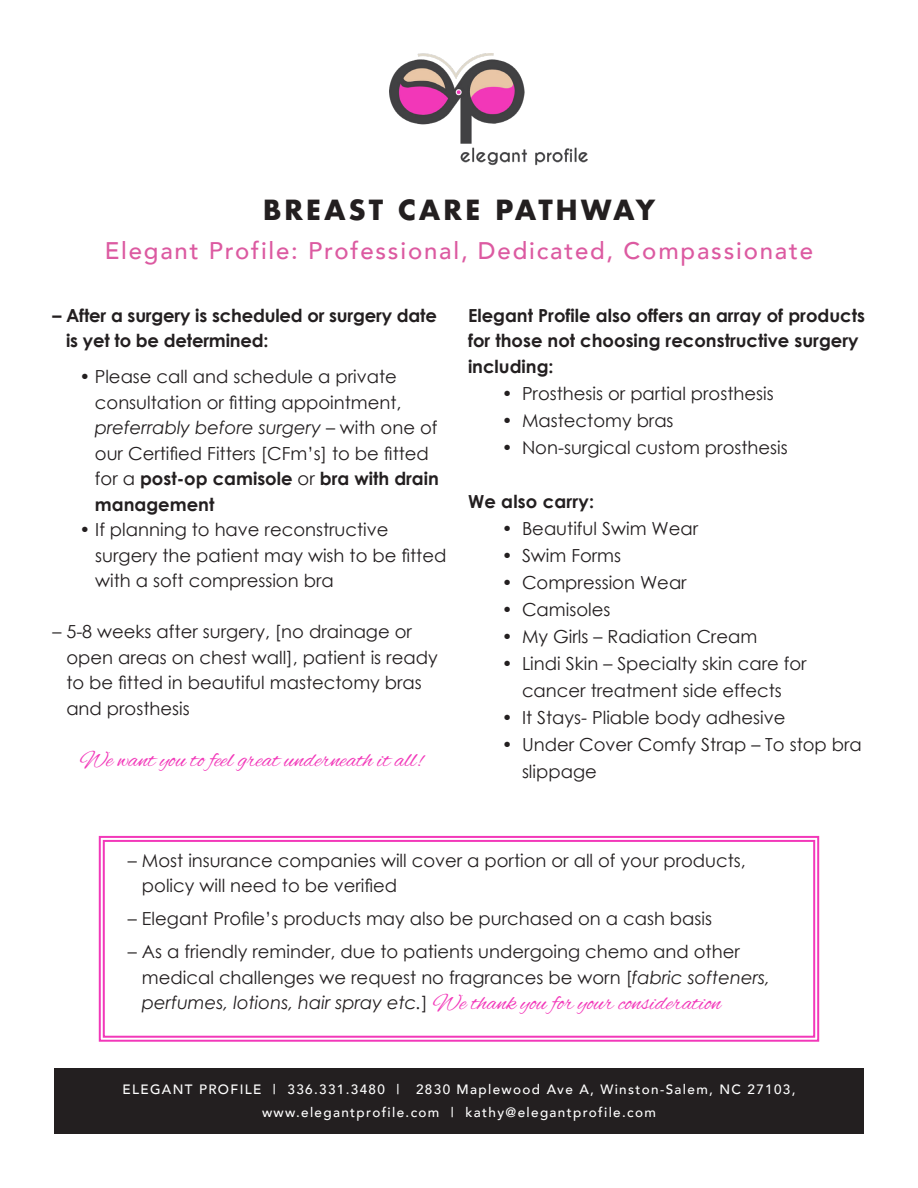
<style>
.page{position:relative;width:918px;height:1188px;background:#fff}
.page>*{position:absolute;margin:0;border:0;box-sizing:border-box;transform-origin:0 0}
.t1{font:700 27px "Futura";letter-spacing:.1em;color:#231f20}
.t2{font:500 24px "Avenir";letter-spacing:.075em;color:#dc5aa1}
.Heading{font:24px "Alex Brush";color:#f238b9}
.Paragraph{font:18px/25.5px "Century Gothic";color:#231f20}
.Heading-2{font:18px/25.5px "Century Gothic";color:#231f20}
.Heading-3{font:700 18px/25.5px "Century Gothic";color:#231f20}
.t3{font:500 13.5px "Avenir";letter-spacing:.1em;color:#fff}
.s1{font-style:italic}
.s2{font-weight:700}
.s3{font-family:"Alex Brush";font-size:24px;color:#f238b9}
</style>
<div class="page">
<img style="left:390px;top:54px;width:198px;height:112px">
<div style="left:54px;top:1068px;width:810px;height:66px;background:#231f20"></div>
<svg style="left:98px;top:835px;width:722px;height:207px"></svg>
<div style="left:103px;top:840px;width:712px;height:198px;border:2px solid #f238b9"></div>
<p class="t1" style="left:263px;top:190px;width:394px">BREAST CARE PATHWAY</p>
<p class="t2" style="left:105px;top:230px;width:710px">Elegant Profile: Professional, Dedicated, Compassionate</p>
<p class="Heading-3" style="left:66px;top:302px;width:372px;text-indent:-14px">– After a surgery is scheduled or surgery date is yet to be determined:</p>
<p class="Heading-2" style="left:95px;top:364px;width:346px;text-indent:-16px">• Please call and schedule a private consultation or fitting appointment, <span class="s1">preferrably before surgery</span> – with one of our Certified Fitters [CFm’s] to be fitted for a <span class="s2">post-op camisole</span> or <span class="s2">bra with drain management</span></p>
<p class="Heading-2" style="left:95px;top:517px;width:353px;text-indent:-16px">• If planning to have reconstructive surgery the patient may wish to be fitted with a soft compression bra</p>
<p class="Heading-2" style="left:66px;top:619px;width:373px;text-indent:-14px">– 5-8 weeks after surgery, [no drainage or open areas on chest wall], patient is ready to be fitted in beautiful mastectomy bras and prosthesis</p>
<p class="Heading" style="left:80px;top:746px;width:344px">We want you to feel great underneath it all!</p>
<p class="Heading-3" style="left:468px;top:302px;width:399px">Elegant Profile also offers an array of products for those not choosing reconstructive surgery including:</p>
<p class="Paragraph" style="left:502px;top:380px;width:274px">• Prosthesis or partial prosthesis</p>
<p class="Paragraph" style="left:502px;top:407px;width:173px">• Mastectomy bras</p>
<p class="Paragraph" style="left:502px;top:434px;width:288px">• Non-surgical custom prosthesis</p>
<p class="Heading-3" style="left:468px;top:488px;width:128px">We also carry:</p>
<p class="Paragraph" style="left:502px;top:515px;width:198px">• Beautiful Swim Wear</p>
<p class="Paragraph" style="left:502px;top:542px;width:121px">• Swim Forms</p>
<p class="Paragraph" style="left:502px;top:569px;width:186px">• Compression Wear</p>
<p class="Paragraph" style="left:502px;top:596px;width:110px">• Camisoles</p>
<p class="Paragraph" style="left:502px;top:623px;width:257px">• My Girls – Radiation Cream</p>
<p class="Paragraph" style="left:502px;top:649px;width:306px;line-height:27px;text-align:center">• Lindi Skin – Specialty skin care for cancer treatment side effects</p>
<p class="Paragraph" style="left:502px;top:704px;width:285px">• It Stays- Pliable body adhesive</p>
<p class="Paragraph" style="left:522px;top:730px;width:341px;line-height:27px;text-indent:-20px">• Under Cover Comfy Strap – To stop bra slippage</p>
<p class="Paragraph" style="left:142px;top:847px;width:605px;text-indent:-14px">– Most insurance companies will cover a portion or all of your products, policy will need to be verified</p>
<p class="Paragraph" style="left:128px;top:906px;width:586px">– Elegant Profile’s products may also be purchased on a cash basis</p>
<p class="Paragraph" style="left:142px;top:939px;width:630px;text-indent:-14px">– As a friendly reminder, due to patients undergoing chemo and other medical challenges we request no fragrances be worn [<span class="s1">fabric softeners, perfumes, lotions, hair spray etc.</span>] <span class="s3">We thank you for your consideration</span></p>
<p class="t3" style="left:122px;top:1077px;width:675px">ELEGANT PROFILE | 336.331.3480 | 2830 Maplewood Ave A, Winston-Salem, NC 27103,</p>
<p class="t3" style="left:262px;top:1100px;width:395px">www.elegantprofile.com | kathy@elegantprofile.com</p>
</div>
